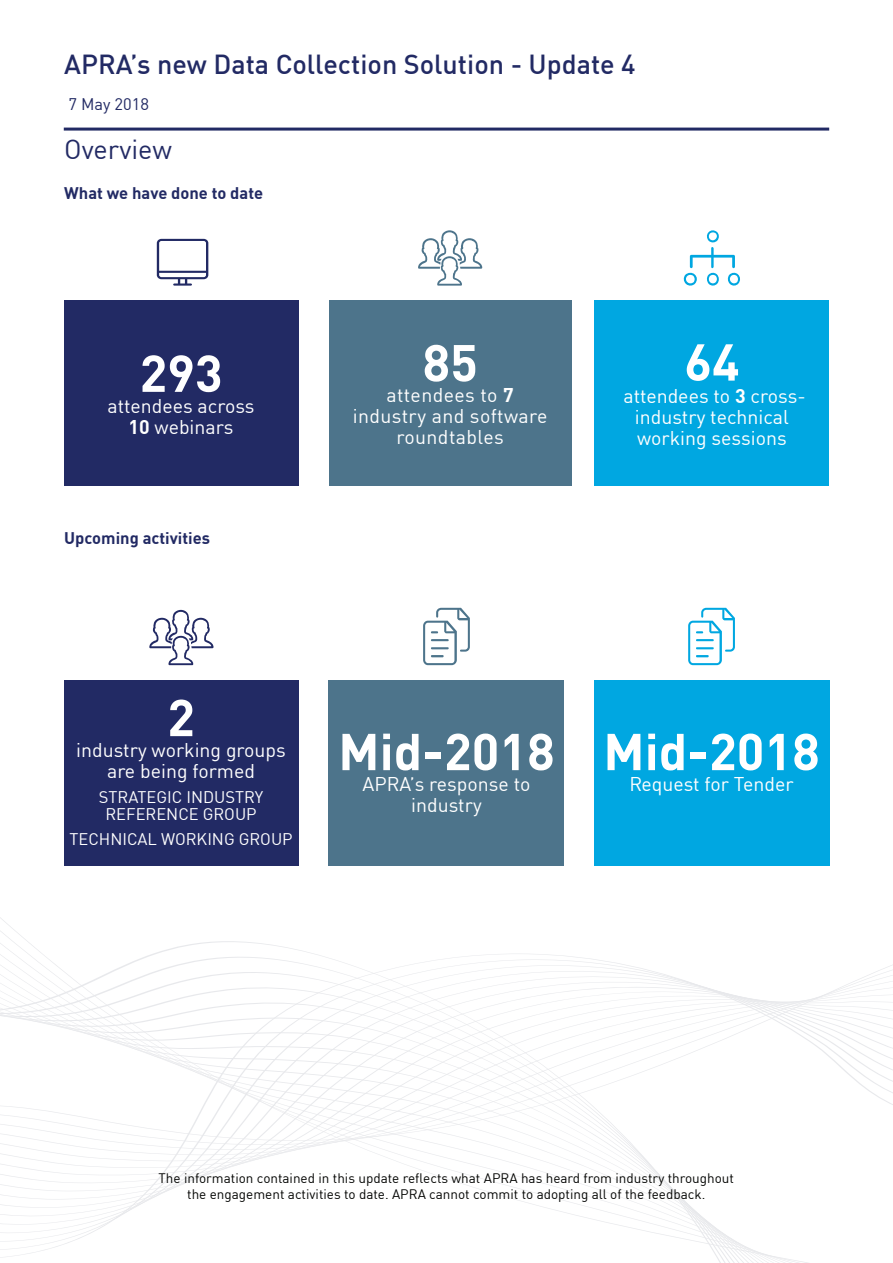
<style>
.page{position:relative;width:893px;height:1263px;background:#fff}
.page>*{position:absolute;margin:0;border:0;box-sizing:border-box;transform-origin:0 0}
.t1{font:700 51px "DINOT";color:#fff}
.t2{font:500 27px "DINOT";color:#222a64}
.t3{font:27px "DINOT";color:#222a64}
.t4{font:19.5px/21px "DINOT";color:#fff;text-align:center}
.t5{font:19.5px/21px "DINOT";letter-spacing:.02em;color:#fff;text-align:center}
.t6{font:16.5px/16.5px "DINOT";color:#fff;text-align:center}
.t7{font:700 16.5px "DINOT";color:#222a64}
.t8{font:16.5px "DINOT";color:#222a64}
.t9{font:13.5px "DINOT";color:#040503}
.s1{font-weight:700}
</style>
<div class="page">
<svg style="left:0;top:917px;width:893px;height:346px"></svg>
<hr style="left:64px;top:128px;width:765px;height:3px;background:#222a64">
<svg style="left:157px;top:239px;width:51px;height:47px"></svg>
<svg style="left:418px;top:230px;width:64px;height:56px"></svg>
<svg style="left:683px;top:230px;width:57px;height:56px"></svg>
<div style="left:64px;top:301px;width:234px;height:185px;background:#222a64"></div>
<div style="left:329px;top:301px;width:242px;height:185px;background:#4d748b"></div>
<div style="left:595px;top:301px;width:234px;height:185px;background:#00a7e1"></div>
<svg style="left:149px;top:610px;width:65px;height:55px"></svg>
<svg style="left:423px;top:608px;width:47px;height:57px"></svg>
<svg style="left:688px;top:608px;width:47px;height:57px"></svg>
<div style="left:329px;top:680px;width:235px;height:186px;background:#4d748b"></div>
<div style="left:594px;top:680px;width:235px;height:186px;background:#00a7e1"></div>
<div style="left:64px;top:680px;width:234px;height:186px;background:#222a64"></div>
<h2 class="t2" style="left:64px;top:43px;width:573px">APRA’s new Data Collection Solution - Update 4</h2>
<p class="t8" style="left:68px;top:91px;width:82px">7 May 2018</p>
<h2 class="t3" style="left:64px;top:128px;width:109px">Overview</h2>
<h4 class="t7" style="left:64px;top:180px;width:200px">What we have done to date</h4>
<p class="t1" style="left:140px;top:334px;width:85px">293</p>
<p class="t4" style="left:107px;top:394px;width:149px">attendees across<br><span class="s1">10</span> webinars</p>
<h4 class="t7" style="left:64px;top:525px;width:147px">Upcoming activities</h4>
<p class="t1" style="left:422px;top:323px;width:57px">85</p>
<p class="t5" style="left:353px;top:383px;width:196px">attendees to <span class="s1">7 </span>industry and software roundtables</p>
<p class="t1" style="left:684px;top:322px;width:57px">64</p>
<p class="t4" style="left:623px;top:384px;width:184px">attendees to <span class="s1">3</span> cross&shy;industry technical working sessions</p>
<p class="t1" style="left:167px;top:678px;width:29px">2</p>
<p class="t4" style="left:76px;top:738px;width:211px">industry working groups are being formed</p>
<p class="t6" style="left:99px;top:787px;width:166px">STRATEGIC INDUSTRY<br>REFERENCE GROUP</p>
<p class="t6" style="left:69px;top:829px;width:225px">TECHNICAL WORKING GROUP</p>
<p class="t1" style="left:338px;top:712px;width:218px">Mid-2018</p>
<p class="t4" style="left:363px;top:772px;width:169px">APRA’s response to industry</p>
<p class="t1" style="left:603px;top:712px;width:218px">Mid-2018</p>
<p class="t4" style="left:629px;top:772px;width:166px">Request for Tender</p>
<p class="t9" style="left:159px;top:1167px;width:577px">The information contained in this update reflects what APRA has heard from industry throughout</p>
<p class="t9" style="left:187px;top:1184px;width:520px">the engagement activities to date. APRA cannot commit to adopting all of the feedback.</p>
</div>
